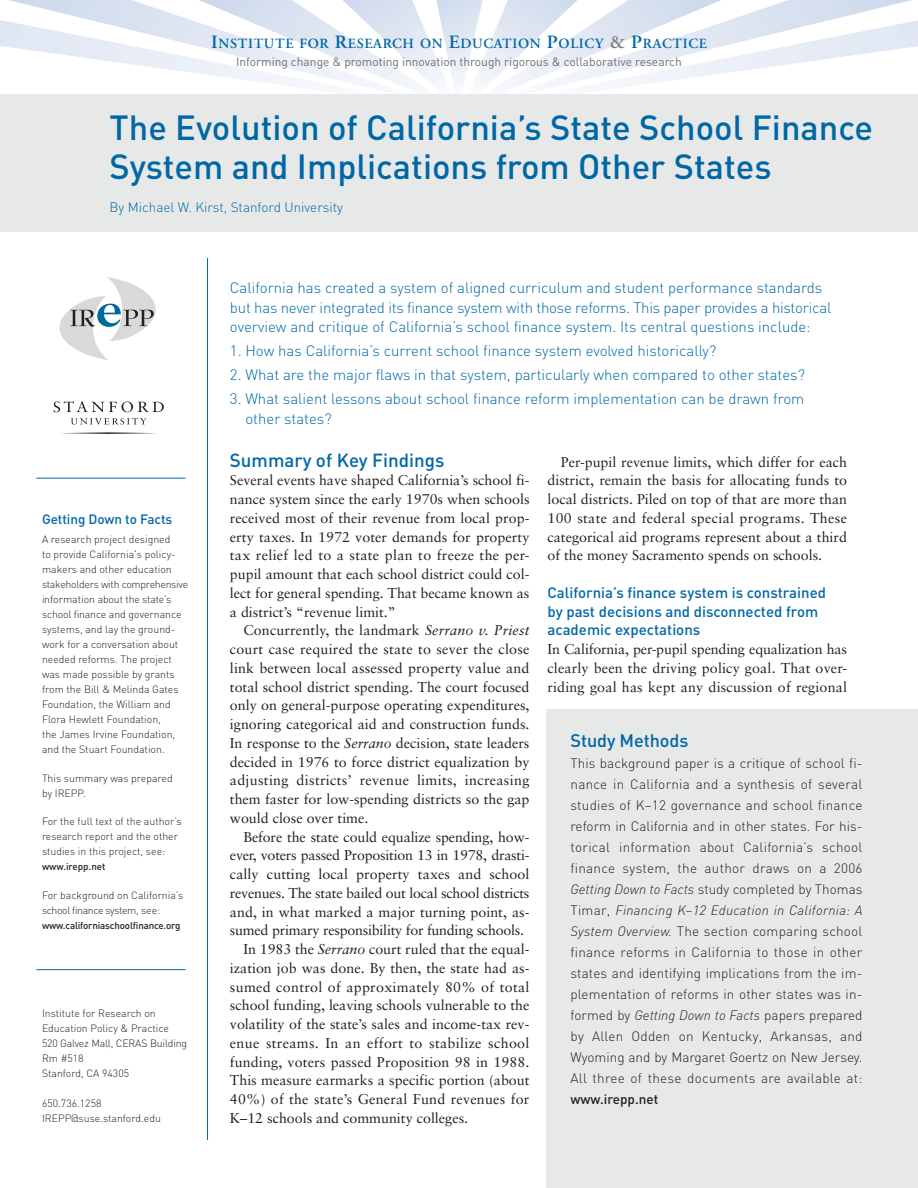
<style>
.page{position:relative;width:918px;height:1188px;background:#fff}
.page>*{position:absolute;margin:0;border:0;box-sizing:border-box;transform-origin:0 0}
.t1{font:500 34.5px/39px "DIN";color:#0067a6}
.t2{font:500 18.75px "DIN";color:#0067a6}
.t3{font:500 18px "DIN";letter-spacing:-.005em;color:#0067a6}
.t4{font:300 15px/19.5px "DIN";color:#0067a6}
.t5{font:500 15px/18.8px "DIN";color:#0067a6}
.t6{font:14.25px/18.8px "Sabon";color:#231f20;text-align:justify}
.t7{font:14.25px "Sabon";letter-spacing:.02em;color:#231f20}
.t8{font:600 14.1px "Adobe Garamond";letter-spacing:.05em;color:#0067a6}
.t9{font:300 13.5px/21px "DIN";letter-spacing:.02em;color:#231f20;text-align:justify}
.t10{font:300 13.5px "DIN";color:#0067a6}
.t11{font:500 13.5px "DIN";letter-spacing:-.005em;color:#0067a6}
.t12{font:500 13.5px "DIN";color:#231f20}
.t13{font:12px "DIN";color:#6d6f71}
.t14{font:300 10.5px/15px "DIN";color:#231f20}
.t15{font:500 9.75px "DIN";letter-spacing:-.015em;color:#231f20}
.s1{font-size:18.75px}
.s2{font-size:18.75px;color:#808285}
.s3{font-style:italic}
</style>
<div class="page">
<svg style="left:773px;top:0;width:145px;height:66px"></svg>
<svg style="left:458px;top:0;width:315px;height:92px"></svg>
<svg style="left:0;top:0;width:458px;height:93px"></svg>
<svg style="left:54px;top:401px;width:110px;height:11px"></svg>
<svg style="left:71px;top:418px;width:75px;height:7px"></svg>
<svg style="left:61px;top:432px;width:95px;height:2px"></svg>
<div style="left:0;top:94px;width:918px;height:138px;background:#e7e8e8"></div>
<svg style="left:59px;top:277px;width:97px;height:83px"></svg>
<hr style="left:36px;top:478px;width:150px;height:1px;background:#0067a6">
<hr style="left:207px;top:258px;width:1px;height:882px;background:#0067a6">
<hr style="left:36px;top:969px;width:150px;height:1px;background:#0067a6">
<div style="left:547px;top:709px;width:371px;height:479px;background:#e7e8e8"></div>
<p class="t8" style="left:211px;top:38px;width:497px"><span class="s1">I</span>NSTITUTE FOR <span class="s1">R</span>ESEARCH ON <span class="s1">E</span>DUCATION <span class="s1">P</span>OLICY <span class="s2">&amp;</span> <span class="s1">P</span>RACTICE</p>
<p class="t13" style="left:236px;top:58px;width:447px">Informing change &amp; promoting innovation through rigorous &amp; collaborative research</p>
<h1 class="t1" style="left:110px;top:112px;width:765px">The Evolution of California’s State School Finance<br>System and Implications from Other States</h1>
<p class="t10" style="left:110px;top:202px;width:235px">By Michael W. Kirst, Stanford University</p>
<p class="t11" style="left:42px;top:514px;width:132px">Getting Down to Facts</p>
<p class="t14" style="left:42px;top:533px;width:148px">A research project designed<br>to provide California's policy&shy;makers and other education stakeholders with comprehensive information about the state’s school finance and governance systems, and lay the ground&shy;work for a conversation about needed reforms. The project was made possible by grants from the Bill &amp; Melinda Gates<br>Foundation, the William and<br>Flora Hewlett Foundation,<br>the James Irvine Foundation, and the Stuart Foundation.</p>
<p class="t14" style="left:42px;top:772px;width:132px">This summary was prepared by IREPP.</p>
<p class="t14" style="left:42px;top:815px;width:141px">For the full text of the author’s research report and the other studies in this project, see:</p>
<p class="t15" style="left:42px;top:863px;width:65px">www.irepp.net</p>
<p class="t14" style="left:42px;top:889px;width:143px">For background on California’s school finance system, see:</p>
<p class="t15" style="left:42px;top:922px;width:140px">www.californiaschoolfinance.org</p>
<p class="t14" style="left:42px;top:1007px;width:147px">Institute for Research on<br>Education Policy &amp; Practice<br>520 Galvez Mall, CERAS Building<br>Rm #518<br>Stanford, CA 94305</p>
<p class="t14" style="left:42px;top:1097px;width:120px">650.736.1258<br>IREPP@suse.stanford.edu</p>
<p class="t4" style="left:230px;top:280px;width:603px">California has created a system of aligned curriculum and student performance standards but has never integrated its finance system with those reforms. This paper provides a historical overview and critique of California’s school finance system. Its central questions include:</p>
<p class="t4" style="left:230px;top:343px;width:488px">1. How has California’s current school finance system evolved historically?</p>
<p class="t4" style="left:230px;top:367px;width:577px">2. What are the major flaws in that system, particularly when compared to other states?</p>
<p class="t4" style="left:245px;top:391px;width:561px;text-indent:-15px">3. What salient lessons about school finance reform implementation can be drawn from other states?</p>
<h2 class="t2" style="left:230px;top:453px;width:216px">Summary of Key Findings</h2>
<p class="t6" style="left:230px;top:472px;width:301px">Several events have shaped California’s school fi&shy;nance system since the early 1970s when schools received most of their revenue from local prop&shy;erty taxes. In 1972 voter demands for property tax relief led to a state plan to freeze the per&shy;pupil amount that each school district could col&shy;lect for general spending. That became known as a district’s “revenue limit.”</p>
<p class="t6" style="left:230px;top:622px;width:301px;text-indent:14px">Concurrently, the landmark <span class="s3">Serrano v. Priest </span>court case required the state to sever the close link between local assessed property value and total school district spending. The court focused only on general-purpose operating expenditures, ignoring categorical aid and construction funds.<br>In response to the <span class="s3">Serrano</span> decision, state leaders decided in 1976 to force district equalization by adjusting districts’ revenue limits, increasing them faster for low-spending districts so the gap would close over time.</p>
<p class="t6" style="left:243px;top:828px;width:288px">Before the state could equalize spending, how-</p>
<p class="t6" style="left:230px;top:847px;width:301px">ever, voters passed Proposition 13 in 1978, drasti-</p>
<p class="t6" style="left:230px;top:866px;width:301px">cally cutting local property taxes and school</p>
<p class="t6" style="left:230px;top:885px;width:301px">revenues. The state bailed out local school districts</p>
<p class="t6" style="left:230px;top:903px;width:301px">and, in what marked a major turning point, as-</p>
<p class="t6" style="left:230px;top:922px;width:296px">sumed primary responsibility for funding schools.</p>
<p class="t6" style="left:243px;top:941px;width:288px">In 1983 the <span class="s3">Serrano</span> court ruled that the equal-</p>
<p class="t6" style="left:230px;top:960px;width:301px">ization job was done. By then, the state had as-</p>
<p class="t7" style="left:230px;top:981px;width:301px">sumed control of approximately 80% of total</p>
<p class="t6" style="left:230px;top:997px;width:301px">school funding, leaving schools vulnerable to the</p>
<p class="t6" style="left:230px;top:1016px;width:301px">volatility of the state’s sales and income-tax rev-</p>
<p class="t7" style="left:230px;top:1037px;width:301px">enue streams. In an effort to stabilize school</p>
<p class="t6" style="left:230px;top:1053px;width:301px">funding, voters passed Proposition 98 in 1988.</p>
<p class="t6" style="left:230px;top:1072px;width:301px">This measure earmarks a specific portion (about</p>
<p class="t6" style="left:230px;top:1091px;width:301px">40%) of the state’s General Fund revenues for</p>
<p class="t6" style="left:230px;top:1110px;width:240px">K–12 schools and community colleges.</p>
<p class="t6" style="left:547px;top:453px;width:301px;text-indent:14px">Per-pupil revenue limits, which differ for each district, remain the basis for allocating funds to local districts. Piled on top of that are more than 100 state and federal special programs. These categorical aid programs represent about a third of the money Sacramento spends on schools.</p>
<p class="t5" style="left:547px;top:585px;width:280px">California’s finance system is constrained by past decisions and disconnected from academic expectations</p>
<p class="t6" style="left:547px;top:641px;width:301px">In California, per-pupil spending equalization has clearly been the driving policy goal. That over&shy;riding goal has kept any discussion of regional</p>
<p class="t3" style="left:571px;top:734px;width:119px">Study Methods</p>
<p class="t9" style="left:571px;top:754px;width:294px">This background paper is a critique of school fi&shy;nance in California and a synthesis of several studies of K–12 governance and school finance reform in California and in other states. For his&shy;torical information about California’s school finance system, the author draws on a 2006<br><span class="s3">Getting Down to Facts</span> study completed by Thomas Timar, <span class="s3">Financing K–12 Education in California: A System Overview.</span> The section comparing school finance reforms in California to those in other states and identifying implications from the im&shy;plementation of reforms in other states was in&shy;formed by <span class="s3">Getting Down to Facts</span> papers prepared by Allen Odden on Kentucky, Arkansas, and Wyoming and by Margaret Goertz on New Jersey.<br>All three of these documents are available at:</p>
<p class="t12" style="left:571px;top:1094px;width:89px">www.irepp.net</p>
</div>
